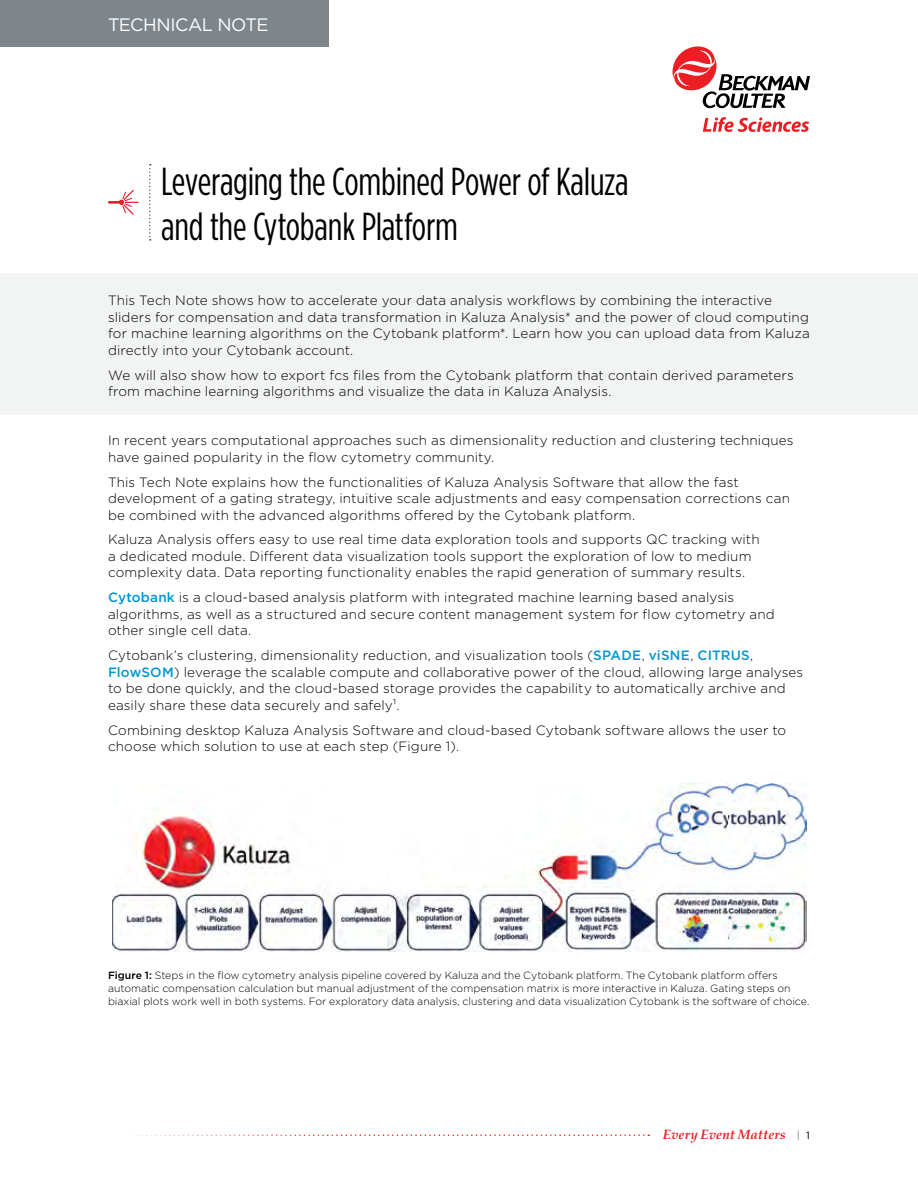
<style>
.page{position:relative;width:918px;height:1188px;background:#fff}
.page>*{position:absolute;margin:0;border:0;box-sizing:border-box;transform-origin:0 0}
.t1{font:39px/45px "Gotham Condensed";letter-spacing:-.005em;color:#000}
.t2{font:18px "Gotham";letter-spacing:-.025em;color:#fff}
.t3{font:300 13.5px/16.5px "Gotham";letter-spacing:.01em;color:#000}
.t4{font:italic 700 13.5px "Palatino";color:#ed1d24}
.t5{font:300 10.5px/12.6px "Gotham";color:#000}
.s1{font-weight:500;color:#0098cd}
.s2{font-weight:500}
.s3{font-family:"Gotham";font-weight:400;font-style:normal;font-size:10.5px;color:#7e868c}
.s4{font-family:"Gotham";font-weight:400;font-style:normal;font-size:10.5px;color:#000}
</style>
<div class="page">
<svg style="left:123px;top:1134px;width:526px;height:2px"></svg>
<div style="left:0;top:0;width:328px;height:46px;background:#7e868c"></div>
<div style="left:0;top:273px;width:918px;height:142px;background:#f2f3f3"></div>
<img style="left:112px;top:784px;width:694px;height:167px">
<svg style="left:673px;top:46px;width:137px;height:62px"></svg>
<svg style="left:703px;top:117px;width:106px;height:15px"></svg>
<svg style="left:108px;top:190px;width:30px;height:25px"></svg>
<svg style="left:149px;top:164px;width:2px;height:76px"></svg>
<h2 class="t2" style="left:108px;top:13px;width:162px">TECHNICAL NOTE</h2>
<h1 class="t1" style="left:161px;top:159px;width:469px">Leveraging the Combined Power of Kaluza and the Cytobank Platform</h1>
<p class="t3" style="left:108px;top:292px;width:703px">This Tech Note shows how to accelerate your data analysis workflows by combining the interactive sliders for compensation and data transformation in Kaluza Analysis* and the power of cloud computing for machine learning algorithms on the Cytobank platform*. Learn how you can upload data from Kaluza directly into your Cytobank account.</p>
<p class="t3" style="left:108px;top:366px;width:687px">We will also show how to export fcs files from the Cytobank platform that contain derived parameters from machine learning algorithms and visualize the data in Kaluza Analysis.</p>
<p class="t3" style="left:108px;top:432px;width:687px">In recent years computational approaches such as dimensionality reduction and clustering techniques have gained popularity in the flow cytometry community.</p>
<p class="t3" style="left:108px;top:473px;width:683px">This Tech Note explains how the functionalities of Kaluza Analysis Software that allow the fast development of a gating strategy, intuitive scale adjustments and easy compensation corrections can be combined with the advanced algorithms offered by the Cytobank platform.</p>
<p class="t3" style="left:108px;top:531px;width:653px">Kaluza Analysis offers easy to use real time data exploration tools and supports QC tracking with a dedicated module. Different data visualization tools support the exploration of low to medium complexity data. Data reporting functionality enables the rapid generation of summary results.</p>
<p class="t3" style="left:108px;top:589px;width:668px"><span class="s1">Cytobank</span> is a cloud-based analysis platform with integrated machine learning based analysis algorithms, as well as a structured and secure content management system for flow cytometry and other single cell data.</p>
<p class="t3" style="left:108px;top:647px;width:697px">Cytobank’s clustering, dimensionality reduction, and visualization tools (<span class="s1">SPADE</span>, <span class="s1">viSNE</span>, <span class="s1">CITRUS</span>, <span class="s1">FlowSOM</span>) leverage the scalable compute and collaborative power of the cloud, allowing large analyses to be done quickly, and the cloud-based storage provides the capability to automatically archive and easily share these data securely and safely¹.</p>
<p class="t3" style="left:108px;top:721px;width:680px">Combining desktop Kaluza Analysis Software and cloud-based Cytobank software allows the user to choose which solution to use at each step (Figure 1).</p>
<p class="t5" style="left:108px;top:969px;width:703px"><span class="s2">Figure 1:</span> Steps in the flow cytometry analysis pipeline covered by Kaluza and the Cytobank platform. The Cytobank platform offers automatic compensation calculation but manual adjustment of the compensation matrix is more interactive in Kaluza. Gating steps on biaxial plots work well in both systems. For exploratory data analysis, clustering and data visualization Cytobank is the software of choice.</p>
<p class="t4" style="left:663px;top:1123px;width:149px">Every Event Matters <span class="s3">|</span> <span class="s4">1</span></p>
</div>
